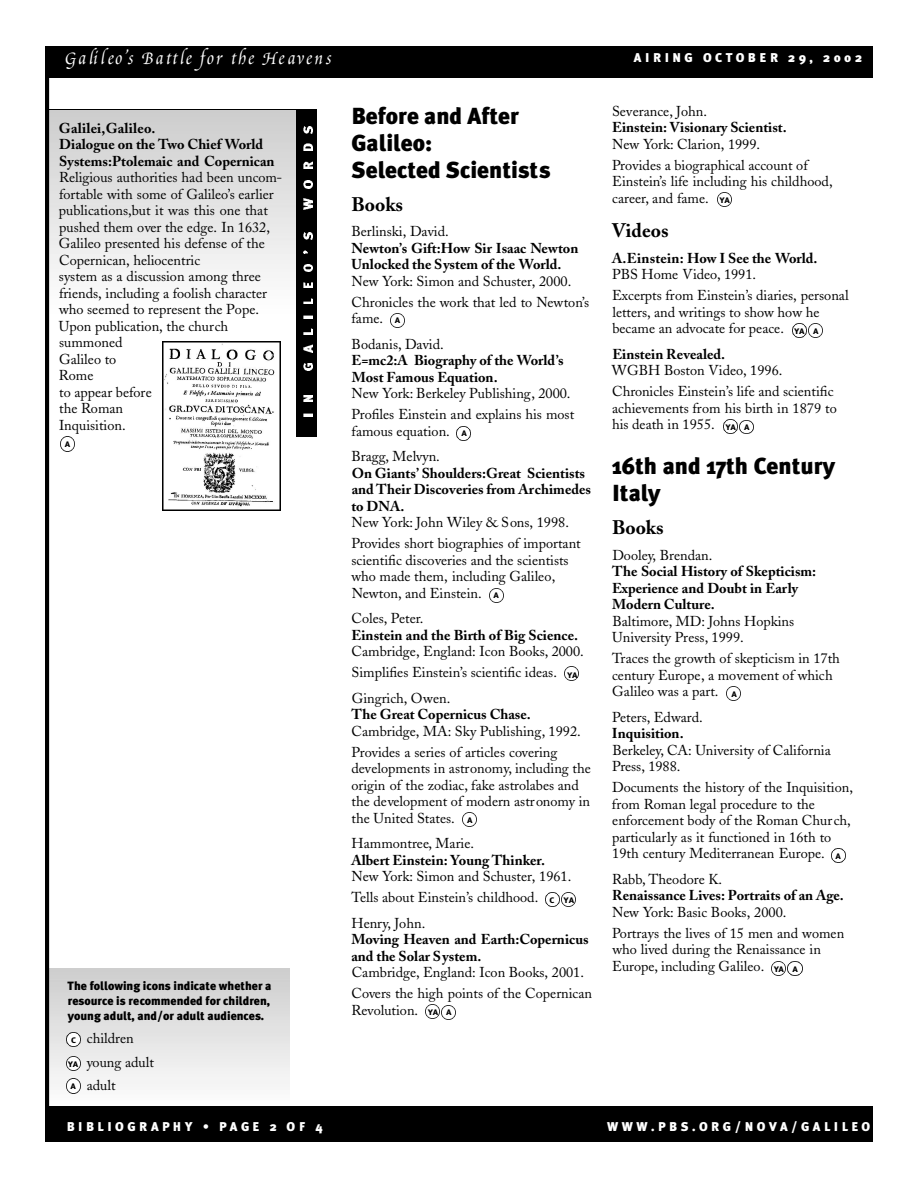
<style>
.page{position:relative;width:918px;height:1188px;background:#fff}
.page>*{position:absolute;margin:0;border:0;box-sizing:border-box;transform-origin:0 0}
.t1{font:900 23.25px/27px "Meta Plus";color:#000}
.t2{font:22.5px "Poetica Chancery III";letter-spacing:.1em;color:#fff}
.t3{font:700 19.5px "Adobe Caslon";color:#000}
.t4{font:14.25px/16.5px "Adobe Caslon";color:#000}
.t5{font:700 14.25px/16.5px "Adobe Caslon";color:#000}
.t6{font:900 12.75px "Meta Plus";letter-spacing:.265em;color:#fff}
.t7{font:900 12.75px "Meta Plus";letter-spacing:.295em;color:#fff}
.t8{font:900 12px/15px "Meta Plus";color:#000}
.t9{font:10.35px/22.2px "Meta Plus Bold Caps";letter-spacing:-.05em;color:#000}
</style>
<div class="page">
<img style="left:45px;top:78px;width:801px;height:1028px">
<div style="left:45px;top:46px;width:828px;height:32px;background:#000"></div>
<img style="left:67px;top:1033px;width:14px;height:14px">
<img style="left:66px;top:1056px;width:14px;height:15px">
<img style="left:66px;top:1079px;width:14px;height:14px">
<div style="left:45px;top:1106px;width:828px;height:36px;background:#000"></div>
<img style="left:723px;top:420px;width:14px;height:14px">
<img style="left:740px;top:420px;width:14px;height:14px">
<img style="left:425px;top:1005px;width:15px;height:14px">
<img style="left:442px;top:1005px;width:14px;height:14px">
<img style="left:792px;top:323px;width:14px;height:15px">
<img style="left:808px;top:324px;width:15px;height:14px">
<img style="left:489px;top:588px;width:14px;height:14px">
<img style="left:390px;top:313px;width:14px;height:14px">
<img style="left:457px;top:426px;width:14px;height:14px">
<img style="left:565px;top:667px;width:14px;height:14px">
<img style="left:717px;top:193px;width:14px;height:14px">
<img style="left:463px;top:813px;width:14px;height:14px">
<div style="left:296px;top:109px;width:21px;height:327px;background:#000"></div>
<svg style="left:303px;top:414px;width:10px;height:2px"></svg>
<svg style="left:303px;top:396px;width:10px;height:6px"></svg>
<svg style="left:303px;top:364px;width:10px;height:7px"></svg>
<svg style="left:303px;top:345px;width:10px;height:8px"></svg>
<svg style="left:303px;top:329px;width:10px;height:5px"></svg>
<svg style="left:303px;top:316px;width:10px;height:2px"></svg>
<svg style="left:303px;top:298px;width:10px;height:6px"></svg>
<svg style="left:303px;top:282px;width:10px;height:6px"></svg>
<svg style="left:303px;top:264px;width:10px;height:8px"></svg>
<svg style="left:303px;top:250px;width:5px;height:3px"></svg>
<svg style="left:303px;top:233px;width:10px;height:7px"></svg>
<svg style="left:303px;top:198px;width:10px;height:12px"></svg>
<svg style="left:303px;top:180px;width:10px;height:8px"></svg>
<svg style="left:303px;top:162px;width:10px;height:7px"></svg>
<svg style="left:303px;top:144px;width:10px;height:7px"></svg>
<svg style="left:303px;top:126px;width:10px;height:8px"></svg>
<img style="left:162px;top:342px;width:118px;height:169px">
<hr style="left:47px;top:109px;width:270px;height:1px;background:#000">
<img style="left:60px;top:437px;width:14px;height:14px">
<img style="left:561px;top:892px;width:15px;height:14px">
<img style="left:545px;top:892px;width:14px;height:14px">
<img style="left:727px;top:687px;width:14px;height:14px">
<img style="left:831px;top:849px;width:14px;height:13px">
<img style="left:771px;top:961px;width:15px;height:14px">
<img style="left:788px;top:962px;width:14px;height:13px">
<h2 class="t2" style="left:65px;top:48px;width:268px">Ga li l eo’s Battle for the He aven s</h2>
<p class="t5" style="left:59px;top:121px;width:217px">Galilei,Galileo.<br>Dialogue on the Two Chief World<br>Systems:Ptolemaic and Copernican</p>
<p class="t4" style="left:59px;top:171px;width:225px">Religious authorities had been uncom&shy;fortable with some of Galileo’s earlier publications,but it was this one that pushed them over the edge. In 1632,<br>Galileo presented his defense of the<br>Copernican, heliocentric<br>system as a discussion among three friends, including a foolish character who seemed to represent the Pope.<br>Upon publication, the church summoned<br>Galileo to<br>Rome<br>to appear before<br>the Roman<br>Inquisition.</p>
<p class="t9" style="left:65px;top:433px;width:7px">a</p>
<p class="t8" style="left:68px;top:979px;width:205px">The following icons indicate whether a resource is recommended for children, young adult, and/or adult audiences.</p>
<p class="t4" style="left:87px;top:1029px;width:69px;line-height:23.2px">children young adult adult</p>
<p class="t9" style="left:71px;top:1029px;width:6px">c</p>
<p class="t9" style="left:68px;top:1053px;width:12px">ya a</p>
<h1 class="t1" style="left:351px;top:104px;width:201px">Before and After<br>Galileo:<br>Selected Scientists</h1>
<h3 class="t3" style="left:351px;top:196px;width:53px">Books</h3>
<p class="t4" style="left:351px;top:225px;width:99px">Berlinski, David.</p>
<p class="t5" style="left:352px;top:241px;width:228px">Newton’s Gift:How Sir Isaac Newton<br>Unlocked the System of the World.</p>
<p class="t4" style="left:352px;top:272px;width:239px;line-height:21px">New York: Simon and Schuster, 2000.<br>Chronicles the work that led to Newton’s</p>
<p class="t4" style="left:352px;top:307px;width:94px;line-height:25.5px">fame.<br>Bodanis, David.</p>
<p class="t5" style="left:351px;top:354px;width:214px">E=mc2:A Biography of the World’s<br>Most Famous Equation.</p>
<p class="t4" style="left:351px;top:385px;width:224px;line-height:21px">New York: Berkeley Publishing, 2000.<br>Profiles Einstein and explains his most</p>
<p class="t4" style="left:351px;top:420px;width:100px;line-height:25.5px">famous equation.<br>Bragg, Melvyn.</p>
<p class="t5" style="left:351px;top:466px;width:241px">On Giants’ Shoulders:Great Scientists and Their Discoveries from Archimedes to DNA.</p>
<p class="t4" style="left:351px;top:514px;width:231px;line-height:21px">New York: John Wiley &amp; Sons, 1998.<br>Provides short biographies of important</p>
<p class="t4" style="left:351px;top:553px;width:219px">scientific discoveries and the scientists who made them, including Galileo,<br>Newton, and Einstein.</p>
<p class="t4" style="left:351px;top:612px;width:74px">Coles, Peter.</p>
<p class="t5" style="left:352px;top:628px;width:228px">Einstein and the Birth of Big Science.</p>
<p class="t4" style="left:351px;top:643px;width:234px;line-height:21px">Cambridge, England: Icon Books, 2000.<br>Simplifies Einstein’s scientific ideas.</p>
<p class="t4" style="left:352px;top:691px;width:100px">Gingrich, Owen.</p>
<p class="t5" style="left:352px;top:708px;width:181px">The Great Copernicus Chase.</p>
<p class="t4" style="left:351px;top:722px;width:231px;line-height:21px">Cambridge, MA: Sky Publishing, 1992.<br>Provides a series of articles covering</p>
<p class="t4" style="left:351px;top:762px;width:241px">developments in astronomy, including the origin of the zodiac, fake astrolabes and the development of modern astronomy in the United States.</p>
<p class="t4" style="left:352px;top:837px;width:124px">Hammontree, Marie.</p>
<p class="t5" style="left:351px;top:853px;width:195px">Albert Einstein: Young Thinker.</p>
<p class="t4" style="left:352px;top:868px;width:221px;line-height:21px">New York: Simon and Schuster, 1961.<br>Tells about Einstein’s childhood.</p>
<p class="t4" style="left:352px;top:916px;width:75px">Henry, John.</p>
<p class="t5" style="left:351px;top:933px;width:239px">Moving Heaven and Earth:Copernicus and the Solar System.</p>
<p class="t4" style="left:351px;top:964px;width:242px;line-height:21px">Cambridge, England: Icon Books, 2001.<br>Covers the high points of the Copernican</p>
<p class="t4" style="left:352px;top:1003px;width:68px">Revolution.</p>
<p class="t9" style="left:395px;top:309px;width:7px">a</p>
<p class="t9" style="left:462px;top:422px;width:7px">a</p>
<p class="t9" style="left:494px;top:584px;width:7px">a</p>
<p class="t9" style="left:567px;top:664px;width:12px">ya</p>
<p class="t9" style="left:467px;top:809px;width:7px">a</p>
<p class="t9" style="left:549px;top:889px;width:26px">c ya</p>
<p class="t9" style="left:428px;top:1001px;width:25px">ya a</p>
<p class="t7" style="left:634px;top:52px;width:229px">AIRING OCTOBER 29, 2002</p>
<p class="t4" style="left:612px;top:105px;width:96px">Severance, John.</p>
<p class="t5" style="left:612px;top:121px;width:176px">Einstein: Visionary Scientist.</p>
<p class="t4" style="left:612px;top:135px;width:197px;line-height:21px">New York: Clarion, 1999.<br>Provides a biographical account of</p>
<p class="t4" style="left:612px;top:175px;width:222px">Einstein’s life including his childhood, career, and fame.</p>
<h3 class="t3" style="left:612px;top:223px;width:58px">Videos</h3>
<p class="t5" style="left:612px;top:252px;width:207px">A.Einstein: How I See the World.</p>
<p class="t4" style="left:612px;top:266px;width:238px;line-height:21px">PBS Home Video, 1991.<br>Excerpts from Einstein’s diaries, personal</p>
<p class="t4" style="left:612px;top:306px;width:209px">letters, and writings to show how he became an advocate for peace.</p>
<p class="t5" style="left:612px;top:348px;width:114px">Einstein Revealed.</p>
<p class="t4" style="left:612px;top:362px;width:223px;line-height:21px">WGBH Boston Video, 1996.<br>Chronicles Einstein’s life and scientific</p>
<p class="t4" style="left:612px;top:402px;width:226px">achievements from his birth in 1879 to his death in 1955.</p>
<h1 class="t1" style="left:612px;top:454px;width:225px">16th and 17th Century<br>Italy</h1>
<h3 class="t3" style="left:612px;top:520px;width:53px">Books</h3>
<p class="t4" style="left:612px;top:549px;width:102px">Dooley, Brendan.</p>
<p class="t5" style="left:612px;top:565px;width:206px">The Social History of Skepticism:<br>Experience and Doubt in Early<br>Modern Culture.</p>
<p class="t4" style="left:612px;top:615px;width:183px">Baltimore, MD: Johns Hopkins<br>University Press, 1999.</p>
<p class="t4" style="left:612px;top:652px;width:229px">Traces the growth of skepticism in 17th century Europe, a movement of which<br>Galileo was a part.</p>
<p class="t4" style="left:612px;top:711px;width:92px">Peters, Edward.</p>
<p class="t5" style="left:612px;top:727px;width:73px">Inquisition.</p>
<p class="t4" style="left:612px;top:744px;width:220px">Berkeley, CA: University of California<br>Press, 1988.</p>
<p class="t4" style="left:612px;top:781px;width:243px">Documents the history of the Inquisition, from Roman legal procedure to the enforcement body of the Roman Church, particularly as it functioned in 16th to 19th century Mediterranean Europe.</p>
<p class="t4" style="left:612px;top:873px;width:111px">Rabb, Theodore K.</p>
<p class="t5" style="left:612px;top:889px;width:233px">Renaissance Lives: Portraits of an Age.</p>
<p class="t4" style="left:612px;top:903px;width:234px;line-height:21px">New York: Basic Books, 2000.<br>Portrays the lives of 15 men and women</p>
<p class="t4" style="left:612px;top:943px;width:210px">who lived during the Renaissance in<br>Europe, including Galileo.</p>
<p class="t9" style="left:720px;top:189px;width:12px">ya</p>
<p class="t9" style="left:794px;top:320px;width:26px">ya a</p>
<p class="t9" style="left:726px;top:416px;width:26px">ya a</p>
<p class="t9" style="left:732px;top:683px;width:7px">a</p>
<p class="t9" style="left:836px;top:845px;width:7px">a</p>
<p class="t9" style="left:774px;top:958px;width:26px">ya a</p>
<p class="t6" style="left:67px;top:1121px;width:258px">B I B L I O G RAPHY • PAGE 2 OF 4</p>
<p class="t6" style="left:607px;top:1121px;width:265px">W W W . P B S . O R G / N O VA / G A L I L EO</p>
</div>
